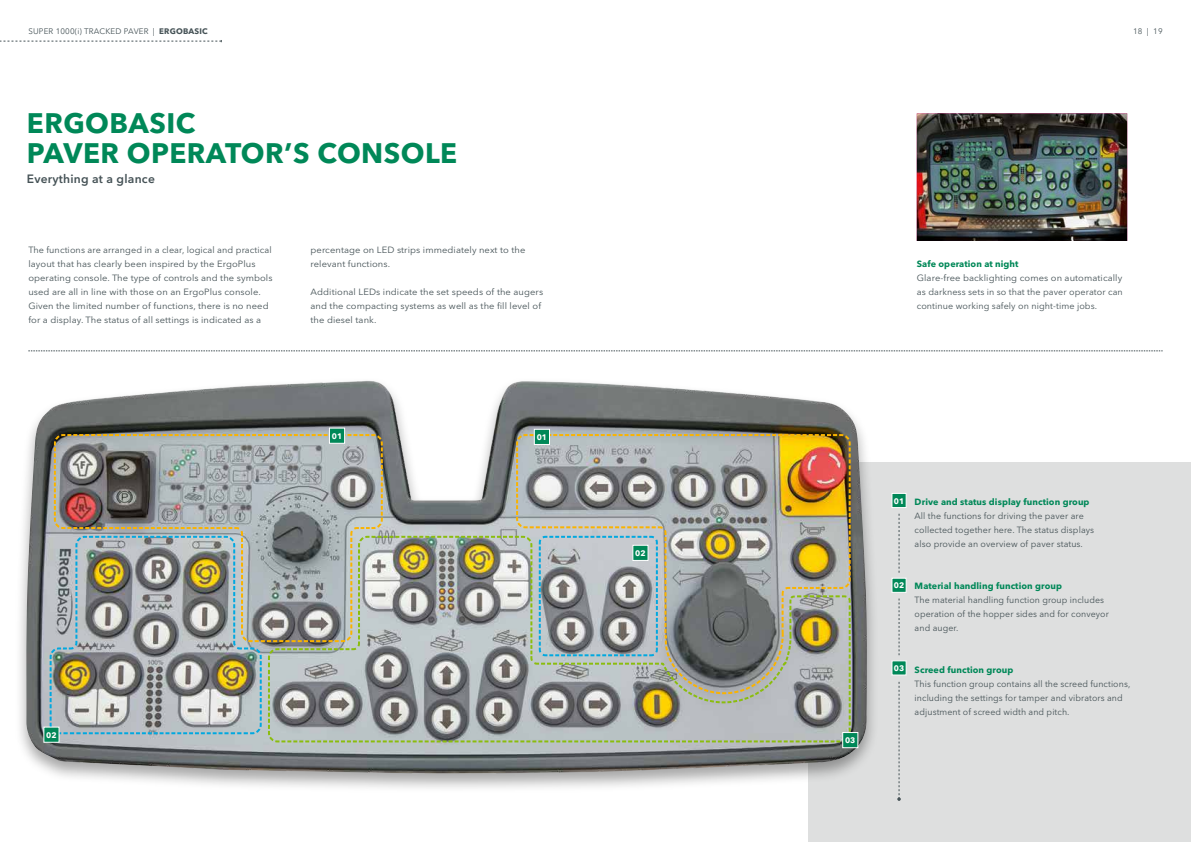
<style>
.page{position:relative;width:1191px;height:842px;background:#fff}
.page>*{position:absolute;margin:0;border:0;box-sizing:border-box;transform-origin:0 0}
.t1{font:700 28px/30px "Avenir Next LT Pro";letter-spacing:.015em;color:#008858}
.t2{font:600 12px "Avenir Next LT Pro";letter-spacing:.02em;color:#455256}
.t3{font:9px/14px "Avenir Next LT Pro";letter-spacing:.01em;color:#455256}
.t4{font:9px/14px "Avenir Next LT Pro";letter-spacing:.01em;color:#455256;scale:1.04 1}
.t5{font:700 9px "Avenir Next LT Pro";letter-spacing:.01em;color:#008858}
.t6{font:8px "Avenir Next LT Pro";letter-spacing:.02em;color:#455256}
.t7{font:700 8px "Avenir Next LT Pro";color:#fff}
.s1{font-weight:700}
</style>
<div class="page">
<svg style="left:28px;top:351px;width:1134px;height:1px"></svg>
<img style="left:916px;top:113px;width:211px;height:128px">
<div style="left:808px;top:463px;width:383px;height:379px;background:#dedfdf"></div>
<div style="left:891px;top:493px;width:15px;height:15px;background:#008858;border:1px solid #fff"></div>
<div style="left:891px;top:578px;width:15px;height:15px;background:#008858;border:1px solid #fff"></div>
<div style="left:891px;top:660px;width:15px;height:15px;background:#008858;border:1px solid #fff"></div>
<svg style="left:898px;top:514px;width:1px;height:59px"></svg>
<svg style="left:898px;top:598px;width:1px;height:57px"></svg>
<svg style="left:897px;top:682px;width:3px;height:119px"></svg>
<div style="left:14px;top:377px;width:865px;height:417px;background:#000;opacity:.35"></div>
<img style="left:26px;top:381px;width:842px;height:393px">
<img style="left:43px;top:427px;width:816px;height:322px">
<svg style="left:0;top:40px;width:222px;height:2px"></svg>
<p class="t6" style="left:28px;top:27px;width:181px">SUPER 1000(i) TRACKED PAVER | <span class="s1">ERGOBASIC</span></p>
<p class="t6" style="left:1133px;top:27px;width:31px">18 | 19</p>
<h1 class="t1" style="left:27px;top:108px;width:432px">ERGOBASIC<br>PAVER OPERATOR’S CONSOLE</h1>
<h2 class="t2" style="left:27px;top:172px;width:129px">Everything at a glance</h2>
<p class="t3" style="left:28px;top:243px;width:246px">The functions are arranged in a clear, logical and practical layout that has clearly been inspired by the ErgoPlus operating console. The type of controls and the symbols used are all in line with those on an ErgoPlus console.<br>Given the limited number of functions, there is no need for a display. The status of all settings is indicated as a</p>
<p class="t4" style="left:310px;top:243px;width:208px">percentage on LED strips immediately next to the relevant functions.</p>
<p class="t4" style="left:310px;top:285px;width:225px">Additional LEDs indicate the set speeds of the augers and the compacting systems as well as the fill level of the diesel tank.</p>
<p class="t7" style="left:46px;top:730px;width:12px">02</p>
<p class="t7" style="left:332px;top:431px;width:12px">01</p>
<p class="t7" style="left:537px;top:432px;width:12px">01</p>
<p class="t7" style="left:635px;top:548px;width:12px">02</p>
<p class="t5" style="left:916px;top:258px;width:103px">Safe operation at night</p>
<p class="t4" style="left:916px;top:271px;width:200px;text-align:justify">Glare-free backlighting comes on automatically as darkness sets in so that the paver operator can continue working safely on night-time jobs.</p>
<p class="t7" style="left:845px;top:735px;width:12px">03</p>
<p class="t7" style="left:894px;top:496px;width:12px">01</p>
<p class="t5" style="left:914px;top:496px;width:176px">Drive and status display function group</p>
<p class="t3" style="left:914px;top:509px;width:181px">All the functions for driving the paver are collected together here. The status displays also provide an overview of paver status.</p>
<p class="t7" style="left:894px;top:581px;width:12px">02</p>
<p class="t5" style="left:914px;top:580px;width:149px">Material handling function group</p>
<p class="t3" style="left:914px;top:593px;width:196px">The material handling function group includes operation of the hopper sides and for conveyor and auger.</p>
<p class="t7" style="left:894px;top:663px;width:12px">03</p>
<p class="t5" style="left:914px;top:664px;width:100px">Screed function group</p>
<p class="t3" style="left:914px;top:677px;width:217px">This function group contains all the screed functions, including the settings for tamper and vibrators and adjustment of screed width and pitch.</p>
</div>
